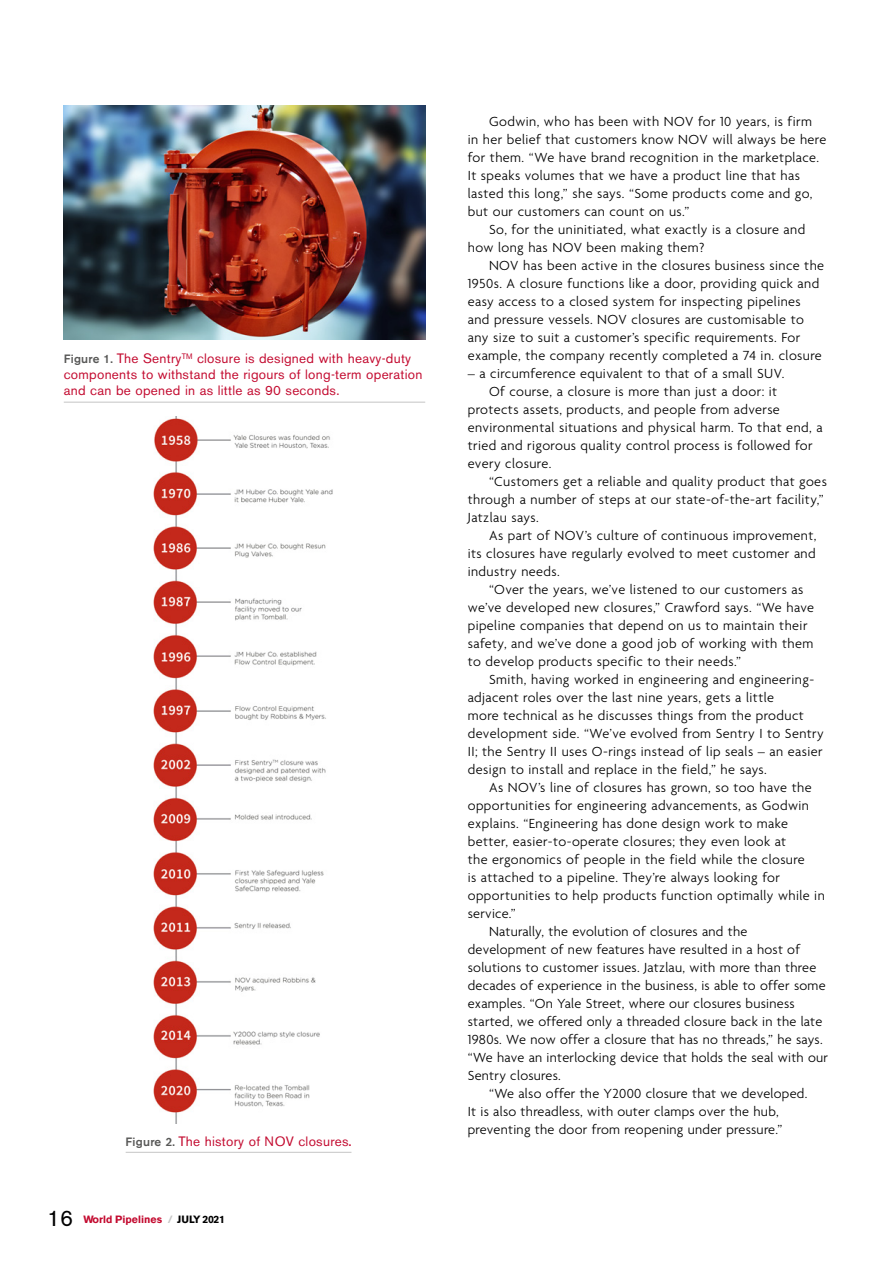
<style>
.page{position:relative;width:893px;height:1263px;background:#fff}
.page>*{position:absolute;margin:0;border:0;box-sizing:border-box;transform-origin:0 0}
.t1{font:300 14.25px/18px "Agenda";letter-spacing:.03em;color:#000}
.t2{font:13.5px/16.2px "Volvo Sans";letter-spacing:.02em;color:#c30b30}
.t3{font:700 10.5px "Volvo Sans";color:#c30b30}
.s1{font-weight:500;font-size:12px;color:#585857}
.s2{font-weight:500;font-size:12px}
.s3{font-weight:400;font-size:22.5px;color:#000}
.s4{color:#c5c5c5}
.s5{color:#000}
</style>
<div class="page">
<img style="left:63px;top:106px;width:363px;height:234px">
<img style="left:153px;top:416px;width:180px;height:707px">
<hr style="left:126px;top:1152px;width:225px;height:1px;background:#c5c5c5">
<hr style="left:64px;top:402px;width:361px;height:1px;background:#c5c5c5">
<p class="t2" style="left:64px;top:352px;width:360px"><span class="s1">Figure 1.</span> The Sentry<sup>TM</sup> closure is designed with heavy-duty components to withstand the rigours of long-term operation and can be opened in as little as 90 seconds.</p>
<p class="t2" style="left:126px;top:1134px;width:227px"><span class="s1">Figure 2.</span> The history of NOV closures<span class="s2">.</span></p>
<p class="t3" style="left:47px;top:1215px;width:179px"><span class="s3">16</span> World Pipelines <span class="s4">/</span> <span class="s5">JULY 2021</span></p>
<p class="t1" style="left:468px;top:114px;width:360px;text-indent:21px">Godwin, who has been with NOV for 10 years, is firm<br>in her belief that customers know NOV will always be here for them. “We have brand recognition in the marketplace.<br>It speaks volumes that we have a product line that has lasted this long,” she says. “Some products come and go, but our customers can count on us.”</p>
<p class="t1" style="left:468px;top:222px;width:339px;text-indent:21px">So, for the uninitiated, what exactly is a closure and how long has NOV been making them?</p>
<p class="t1" style="left:468px;top:258px;width:358px;text-indent:21px">NOV has been active in the closures business since the 1950s. A closure functions like a door, providing quick and easy access to a closed system for inspecting pipelines and pressure vessels. NOV closures are customisable to any size to suit a customer’s specific requirements. For example, the company recently completed a 74 in. closure</p>
<p class="t1" style="left:468px;top:366px;width:318px">– a circumference equivalent to that of a small SUV.</p>
<p class="t1" style="left:489px;top:384px;width:290px">Of course, a closure is more than just a door: it</p>
<p class="t1" style="left:468px;top:402px;width:314px">protects assets, products, and people from adverse</p>
<p class="t1" style="left:468px;top:420px;width:356px">environmental situations and physical harm. To that end, a</p>
<p class="t1" style="left:468px;top:438px;width:346px">tried and rigorous quality control process is followed for</p>
<p class="t1" style="left:468px;top:456px;width:85px">every closure.</p>
<p class="t1" style="left:489px;top:474px;width:339px">“Customers get a reliable and quality product that goes</p>
<p class="t1" style="left:468px;top:492px;width:358px">through a number of steps at our state-of-the-art facility,”</p>
<p class="t1" style="left:468px;top:510px;width:72px">Jatzlau says.</p>
<p class="t1" style="left:489px;top:528px;width:329px">As part of NOV’s culture of continuous improvement,</p>
<p class="t1" style="left:468px;top:546px;width:349px">its closures have regularly evolved to meet customer and</p>
<p class="t1" style="left:468px;top:564px;width:94px">industry needs.</p>
<p class="t1" style="left:489px;top:582px;width:316px">“Over the years, we’ve listened to our customers as</p>
<p class="t1" style="left:468px;top:600px;width:348px">we’ve developed new closures,” Crawford says. “We have</p>
<p class="t1" style="left:468px;top:618px;width:341px">pipeline companies that depend on us to maintain their</p>
<p class="t1" style="left:468px;top:636px;width:347px">safety, and we’ve done a good job of working with them</p>
<p class="t1" style="left:468px;top:654px;width:275px">to develop products specific to their needs.”</p>
<p class="t1" style="left:489px;top:672px;width:327px">Smith, having worked in engineering and engineering-</p>
<p class="t1" style="left:468px;top:690px;width:308px">adjacent roles over the last nine years, gets a little</p>
<p class="t1" style="left:468px;top:708px;width:338px">more technical as he discusses things from the product</p>
<p class="t1" style="left:468px;top:726px;width:358px">development side. “We’ve evolved from Sentry I to Sentry</p>
<p class="t1" style="left:468px;top:744px;width:356px">II; the Sentry II uses O-rings instead of lip seals – an easier</p>
<p class="t1" style="left:468px;top:762px;width:301px">design to install and replace in the field,” he says.</p>
<p class="t1" style="left:489px;top:780px;width:324px">As NOV’s line of closures has grown, so too have the</p>
<p class="t1" style="left:468px;top:798px;width:343px">opportunities for engineering advancements, as Godwin</p>
<p class="t1" style="left:468px;top:816px;width:322px">explains. “Engineering has done design work to make</p>
<p class="t1" style="left:468px;top:834px;width:320px">better, easier-to-operate closures; they even look at</p>
<p class="t1" style="left:468px;top:852px;width:339px">the ergonomics of people in the field while the closure</p>
<p class="t1" style="left:468px;top:870px;width:314px">is attached to a pipeline. They’re always looking for</p>
<p class="t1" style="left:468px;top:888px;width:358px">opportunities to help products function optimally while in</p>
<p class="t1" style="left:468px;top:906px;width:50px">service.”</p>
<p class="t1" style="left:489px;top:924px;width:260px">Naturally, the evolution of closures and the</p>
<p class="t1" style="left:468px;top:942px;width:334px">development of new features have resulted in a host of</p>
<p class="t1" style="left:468px;top:960px;width:350px">solutions to customer issues. Jatzlau, with more than three</p>
<p class="t1" style="left:468px;top:978px;width:359px">decades of experience in the business, is able to offer some</p>
<p class="t1" style="left:468px;top:996px;width:328px">examples. “On Yale Street, where our closures business</p>
<p class="t1" style="left:468px;top:1014px;width:356px">started, we offered only a threaded closure back in the late</p>
<p class="t1" style="left:468px;top:1032px;width:356px">1980s. We now offer a closure that has no threads,” he says.</p>
<p class="t1" style="left:468px;top:1050px;width:362px">“We have an interlocking device that holds the seal with our</p>
<p class="t1" style="left:468px;top:1068px;width:95px">Sentry closures.</p>
<p class="t1" style="left:489px;top:1086px;width:320px">“We also offer the Y2000 closure that we developed.</p>
<p class="t1" style="left:468px;top:1104px;width:313px">It is also threadless, with outer clamps over the hub,</p>
<p class="t1" style="left:468px;top:1122px;width:316px">preventing the door from reopening under pressure.”</p>
</div>
